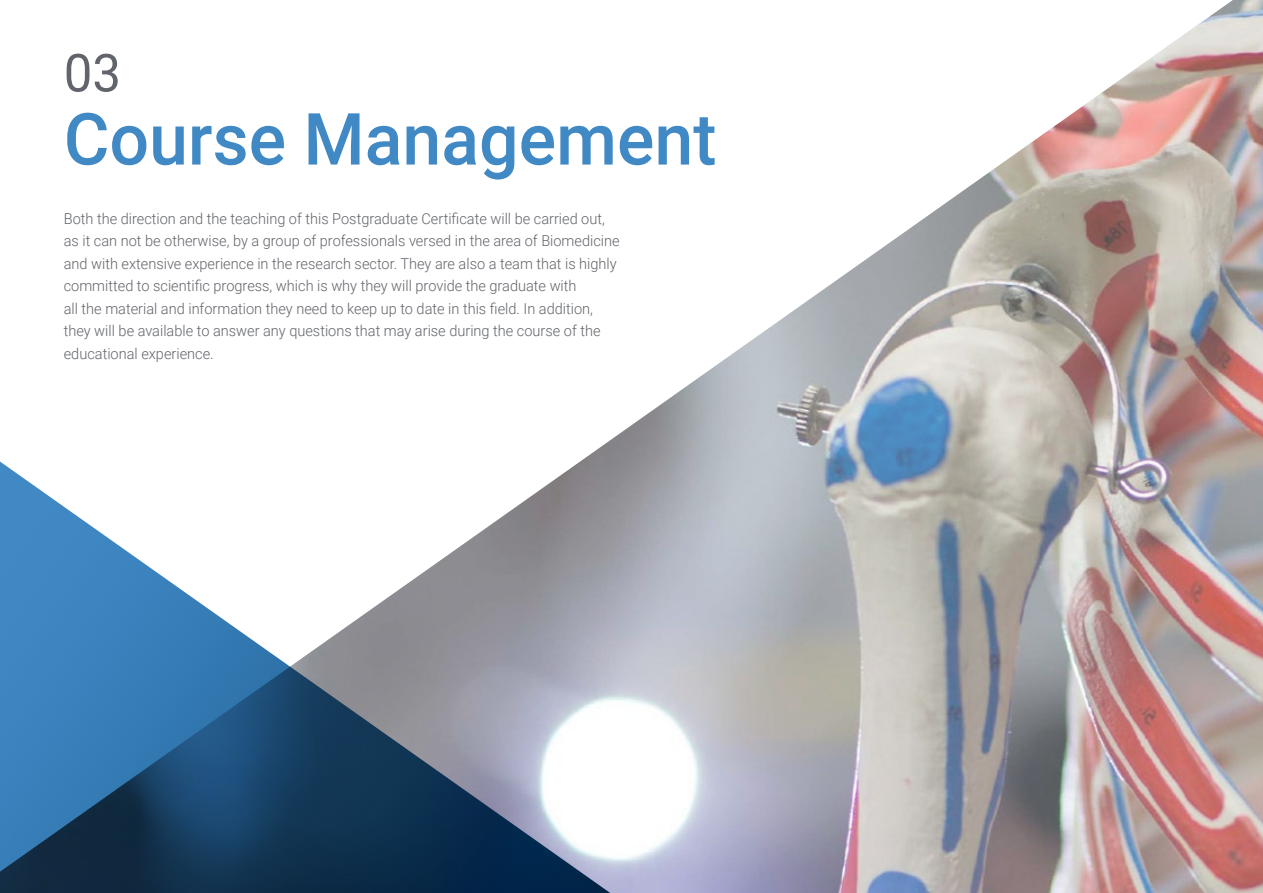
<style>
.page{position:relative;width:1263px;height:893px;background:#fff}
.page>*{position:absolute;margin:0;border:0;box-sizing:border-box;transform-origin:0 0}
.t1{font:500 72px "Roboto";color:#4089c5}
.t2{font:52.5px "Roboto";color:#61646a}
.t3{font:300 15px/22.5px "Roboto";color:#61646a}
</style>
<div class="page">
<img style="left:602px;top:0;width:661px;height:893px">
<svg style="left:0;top:446px;width:640px;height:447px"></svg>
<h2 class="t2" style="left:64px;top:36px;width:59px">03</h2>
<h1 class="t1" style="left:64px;top:89px;width:654px">Course Management</h1>
<p class="t3" style="left:64px;top:207px;width:557px">Both the direction and the teaching of this Postgraduate Certificate will be carried out, as it can not be otherwise, by a group of professionals versed in the area of Biomedicine and with extensive experience in the research sector. They are also a team that is highly committed to scientific progress, which is why they will provide the graduate with<br>all the material and information they need to keep up to date in this field. In addition, they will be available to answer any questions that may arise during the course of the educational experience.</p>
</div>
